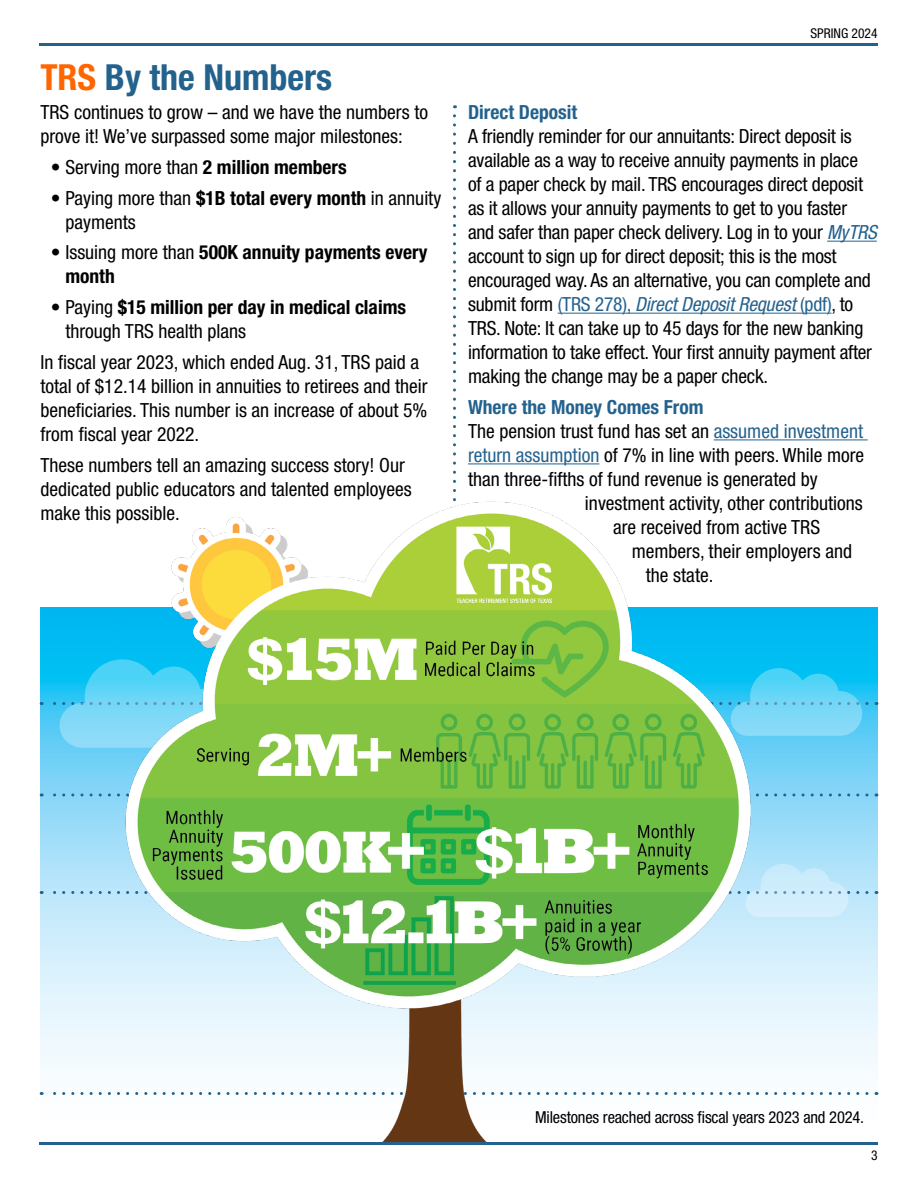
<style>
.page{position:relative;width:918px;height:1188px;background:#fff}
.page>*{position:absolute;margin:0;border:0;box-sizing:border-box;transform-origin:0 0}
.t1{font:700 condensed 36px "Helvetica Neue LT Std";color:#24628e}
.t2{font:condensed 19.5px/24px "Helvetica Neue LT Std";color:#000}
.t3{font:700 condensed 19.5px/24px "Helvetica Neue LT Std";color:#000}
.t4{font:700 condensed 19.5px "Helvetica Neue LT Std";color:#24628e}
.t5{font:condensed 16.5px "Helvetica Neue LT Std";letter-spacing:-.01em;color:#000}
.t6{font:condensed 13.5px "Helvetica Neue LT Std";color:#000}
.s1{color:#f60}
.s2{font-weight:700}
.s3{font-weight:400}
.s4{font-style:italic;color:#24628e}
.s5{color:#24628e}
</style>
<div class="page">
<hr style="left:39px;top:1142px;width:839px;height:3px;background:#24628e">
<hr style="left:39px;top:43px;width:839px;height:3px;background:#24628e">
<svg style="left:40px;top:608px;width:838px;height:487px"></svg>
<svg style="left:41px;top:1092px;width:826px;height:3px"></svg>
<hr style="left:827px;top:241px;width:50px;height:1px;background:#24628e">
<hr style="left:558px;top:313px;width:274px;height:1px;background:#24628e">
<hr style="left:714px;top:439px;width:154px;height:1px;background:#24628e">
<svg style="left:453px;top:116px;width:3px;height:331px"></svg>
<svg style="left:41px;top:794px;width:826px;height:2px"></svg>
<svg style="left:41px;top:613px;width:826px;height:135px;background:#36c7f3"></svg>
<svg style="left:41px;top:864px;width:826px;height:53px;background:#c0e6f9"></svg>
<img style="left:123px;top:452px;width:635px;height:690px">
<h1 class="t1" style="left:40px;top:56px;width:293px"><span class="s1">TRS</span> By the Numbers</h1>
<p class="t2" style="left:40px;top:100px;width:389px">TRS continues to grow – and we have the numbers to prove it! We’ve surpassed some major milestones:</p>
<p class="t2" style="left:51px;top:155px;width:297px">• Serving more than <span class="s2">2 million members</span></p>
<p class="t2" style="left:65px;top:186px;width:377px;text-indent:-14px">• Paying more than <span class="s2">$1B total every month</span> in annuity payments</p>
<p class="t3" style="left:65px;top:240px;width:364px;text-indent:-14px"><span class="s3">• Issuing more than</span> 500K annuity payments every month</p>
<p class="t3" style="left:65px;top:295px;width:342px;text-indent:-14px"><span class="s3">• Paying</span> $15 million per day in medical claims <span class="s3">through TRS health plans</span></p>
<p class="t2" style="left:40px;top:350px;width:389px">In fiscal year 2023, which ended Aug. 31, TRS paid a total of $12.14 billion in annuities to retirees and their beneficiaries. This number is an increase of about 5% from fiscal year 2022.</p>
<p class="t2" style="left:40px;top:453px;width:373px">These numbers tell an amazing success story! Our dedicated public educators and talented employees make this possible.</p>
<p class="t6" style="left:811px;top:25px;width:68px">SPRING 2024</p>
<p class="t4" style="left:468px;top:100px;width:111px">Direct Deposit</p>
<p class="t2" style="left:468px;top:124px;width:410px">A friendly reminder for our annuitants: Direct deposit is available as a way to receive annuity payments in place<br>of a paper check by mail. TRS encourages direct deposit as it allows your annuity payments to get to you faster and safer than paper check delivery. Log in to your <span class="s4">MyTRS </span>account to sign up for direct deposit; this is the most encouraged way. As an alternative, you can complete and submit form <span class="s5">(TRS 278),</span> <span class="s4">Direct Deposit Request</span> <span class="s5">(pdf)</span>, to TRS. Note: It can take up to 45 days for the new banking information to take effect. Your first annuity payment after making the change may be a paper check.</p>
<p class="t4" style="left:468px;top:395px;width:237px">Where the Money Comes From</p>
<p class="t2" style="left:468px;top:419px;width:397px">The pension trust fund has set an <span class="s5">assumed investment</span></p>
<p class="t2" style="left:468px;top:443px;width:398px"><span class="s5">return assumption</span> of 7% in line with peers. While more</p>
<p class="t2" style="left:468px;top:467px;width:351px">than three-fifths of fund revenue is generated by</p>
<p class="t2" style="left:585px;top:491px;width:279px">investment activity, other contributions</p>
<p class="t2" style="left:613px;top:515px;width:209px">are received from active TRS</p>
<p class="t2" style="left:632px;top:539px;width:222px">members, their employers and</p>
<p class="t2" style="left:646px;top:563px;width:69px">the state.</p>
<p class="t5" style="left:535px;top:1107px;width:331px">Milestones reached across fiscal years 2023 and 2024.</p>
<p class="t6" style="left:871px;top:1147px;width:8px">3</p>
</div>
